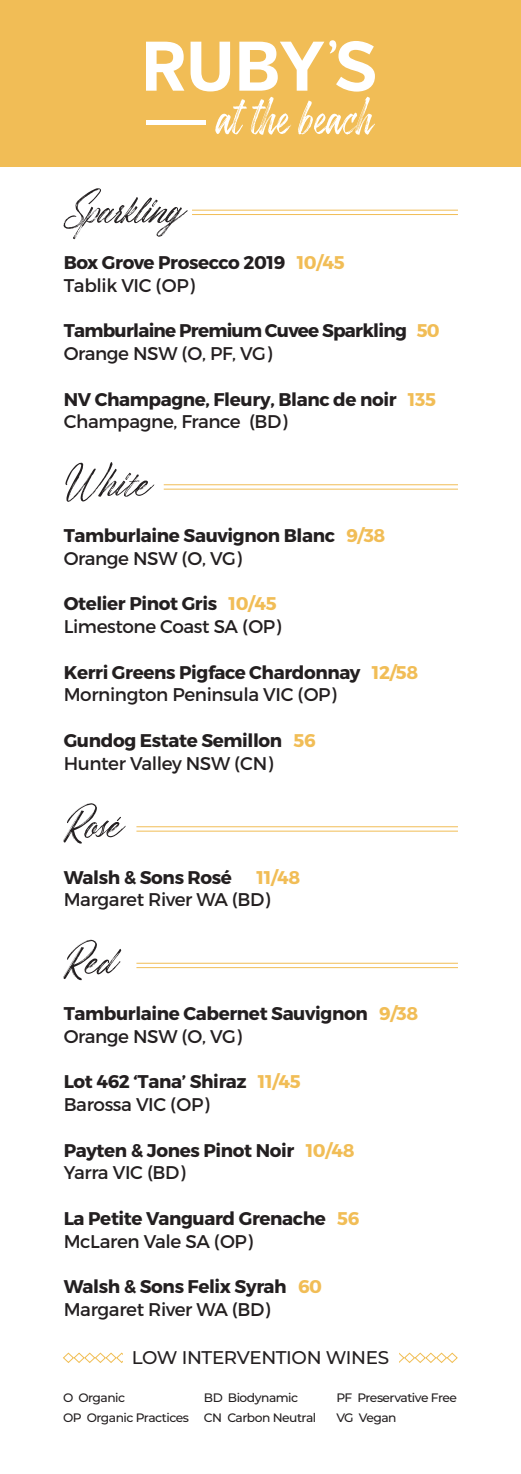
<style>
.page{position:relative;width:521px;height:1474px;background:#fff}
.page>*{position:absolute;margin:0;border:0;box-sizing:border-box;transform-origin:0 0}
.t1{font:57.75px "Costiera Slant";color:#231f20}
.t2{font:57.75px "Costiera Slant";letter-spacing:-.02em;color:#231f20}
.t3{font:700 18.38px/22.8px "Montserrat";letter-spacing:-.02em;color:#231f20}
.t4{font:18.38px "Montserrat";letter-spacing:-.02em;color:#231f20}
.t5{font:700 18.38px/22.8px "Montserrat";letter-spacing:-.04em;color:#231f20}
.t6{font:500 18.38px "Montserrat";letter-spacing:-.02em;color:#231f20}
.t7{font:700 18.38px "Montserrat";color:#f1bd56}
.t8{font:500 12.25px "Montserrat";letter-spacing:-.04em;color:#231f20}
.s1{color:#f1bd56}
.s2{font-weight:400}
</style>
<div class="page">
<svg style="left:63px;top:1352px;width:395px;height:11px"></svg>
<div style="left:123px;top:1346px;width:275px;height:26px;background:#fff"></div>
<div style="left:0;top:0;width:521px;height:166px;background:#f1bd56"></div>
<hr style="left:192px;top:210px;width:266px;height:1px;background:#f1bd56">
<hr style="left:192px;top:214px;width:266px;height:1px;background:#f1bd56">
<hr style="left:164px;top:484px;width:294px;height:1px;background:#f1bd56">
<hr style="left:164px;top:488px;width:294px;height:1px;background:#f1bd56">
<hr style="left:136px;top:826px;width:322px;height:1px;background:#f1bd56">
<hr style="left:136px;top:830px;width:322px;height:1px;background:#f1bd56">
<hr style="left:136px;top:962px;width:322px;height:1px;background:#f1bd56">
<hr style="left:136px;top:967px;width:322px;height:1px;background:#f1bd56">
<svg style="left:146px;top:42px;width:38px;height:49px"></svg>
<hr style="left:146px;top:120px;width:59px;height:4px;background:#fff">
<svg style="left:191px;top:40px;width:184px;height:95px"></svg>
<p class="t2" style="left:64px;top:182px;width:121px">Sparkling</p>
<p class="t3" style="left:64px;top:251px;width:283px">Box Grove Prosecco 2019 <span class="s1">10/45</span></p>
<p class="t4" style="left:64px;top:274px;width:133px">Tablik VIC (OP)</p>
<p class="t5" style="left:64px;top:320px;width:378px">Tamburlaine Premium Cuvee Sparkling <span class="s1">50<br></span><span class="s2">Orange NSW (O, PF, VG)</span></p>
<p class="t3" style="left:64px;top:388px;width:374px">NV Champagne, Fleury, Blanc de noir <span class="s1">135</span></p>
<p class="t4" style="left:64px;top:410px;width:225px">Champagne, France (BD)</p>
<p class="t1" style="left:64px;top:455px;width:90px">White</p>
<p class="t3" style="left:64px;top:524px;width:323px">Tamburlaine Sauvignon Blanc <span class="s1">9/38</span></p>
<p class="t4" style="left:64px;top:547px;width:180px">Orange NSW (O, VG)</p>
<p class="t3" style="left:64px;top:593px;width:214px">Otelier Pinot Gris <span class="s1">10/45</span></p>
<p class="t4" style="left:64px;top:615px;width:219px">Limestone Coast SA (OP)</p>
<p class="t3" style="left:64px;top:661px;width:356px">Kerri Greens Pigface Chardonnay <span class="s1">12/58</span></p>
<p class="t4" style="left:64px;top:683px;width:274px">Mornington Peninsula VIC (OP)</p>
<p class="t3" style="left:64px;top:729px;width:254px">Gundog Estate Semillon <span class="s1">56</span></p>
<p class="t4" style="left:64px;top:752px;width:211px">Hunter Valley NSW (CN)</p>
<p class="t1" style="left:64px;top:796px;width:61px">Rosé</p>
<p class="t3" style="left:64px;top:866px;width:170px">Walsh &amp; Sons Rosé</p>
<p class="t7" style="left:257px;top:865px;width:45px">11/48</p>
<p class="t4" style="left:64px;top:888px;width:208px">Margaret River WA (BD)</p>
<p class="t1" style="left:64px;top:932px;width:54px">Red</p>
<p class="t3" style="left:64px;top:1002px;width:356px">Tamburlaine Cabernet Sauvignon <span class="s1">9/38<br></span><span class="s2">Orange NSW (O, VG)</span></p>
<p class="t3" style="left:64px;top:1070px;width:238px">Lot 462 ‘Tana’ Shiraz <span class="s1">11/45</span></p>
<p class="t4" style="left:64px;top:1093px;width:147px">Barossa VIC (OP)</p>
<p class="t3" style="left:64px;top:1139px;width:292px">Payten &amp; Jones Pinot Noir <span class="s1">10/48<br></span><span class="s2">Yarra VIC (BD)</span></p>
<p class="t3" style="left:64px;top:1207px;width:297px">La Petite Vanguard Grenache <span class="s1">56<br></span><span class="s2">McLaren Vale SA (OP)</span></p>
<p class="t3" style="left:64px;top:1275px;width:260px">Walsh &amp; Sons Felix Syrah <span class="s1">60<br></span><span class="s2">Margaret River WA (BD)</span></p>
<p class="t6" style="left:132px;top:1344px;width:259px">LOW INTERVENTION WINES</p>
<p class="t8" style="left:63px;top:1389px;width:64px">O Organic</p>
<p class="t8" style="left:63px;top:1409px;width:127px">OP Organic Practices</p>
<p class="t8" style="left:204px;top:1388px;width:96px">BD Biodynamic</p>
<p class="t8" style="left:204px;top:1409px;width:114px">CN Carbon Neutral</p>
<p class="t8" style="left:336px;top:1388px;width:122px">PF Preservative Free</p>
<p class="t8" style="left:336px;top:1409px;width:62px">VG Vegan</p>
</div>
